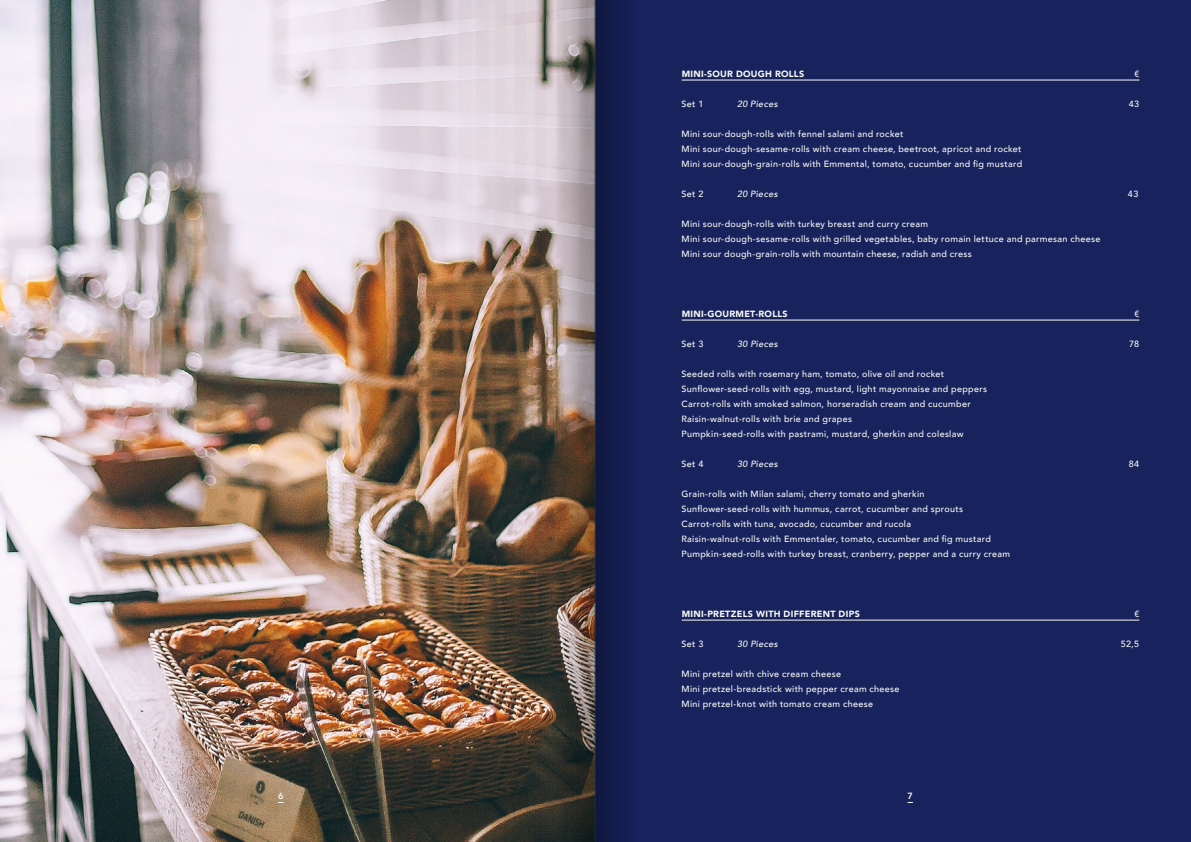
<style>
.page{position:relative;width:1191px;height:842px;background:#18225c}
.page>*{position:absolute;margin:0;border:0;box-sizing:border-box;transform-origin:0 0}
.t1{font:500 9px/15px "Avenir";letter-spacing:.035em;color:#f8fbf5}
.t2{font:900 9px "Avenir";letter-spacing:.03em;color:#f8fbf5}
.t3{font:italic 500 9px "Avenir";letter-spacing:.04em;color:#f8fbf5}
.t4{font:800 9px "Avenir";color:#f8fbf5}
</style>
<div class="page">
<img style="left:0;top:0;width:547px;height:842px">
<hr style="left:681px;top:80px;width:458px;height:1px;background:#f8fbf5">
<hr style="left:681px;top:320px;width:458px;height:1px;background:#f8fbf5">
<hr style="left:681px;top:620px;width:458px;height:1px;background:#f8fbf5">
<img style="left:547px;top:0;width:48px;height:842px">
<div style="left:595px;top:0;width:49px;height:842px;background:linear-gradient(to right,#10173e,#192360)"></div>
<hr style="left:595px;top:0;width:1px;height:842px;background:#122f45">
<p class="t2" style="left:681px;top:66px;width:124px">MINI-SOUR DOUGH ROLLS</p>
<p class="t1" style="left:1134px;top:66px;width:7px">€</p>
<p class="t1" style="left:681px;top:96px;width:23px">Set 1</p>
<p class="t3" style="left:737px;top:99px;width:42px">20 Pieces</p>
<p class="t1" style="left:1128px;top:96px;width:12px">43</p>
<p class="t1" style="left:681px;top:126px;width:342px">Mini sour-dough-rolls with fennel salami and rocket<br>Mini sour-dough-sesame-rolls with cream cheese, beetroot, apricot and rocket<br>Mini sour-dough-grain-rolls with Emmental, tomato, cucumber and fig mustard</p>
<p class="t1" style="left:681px;top:186px;width:23px">Set 2</p>
<p class="t3" style="left:737px;top:189px;width:42px">20 Pieces</p>
<p class="t1" style="left:1128px;top:186px;width:12px">43</p>
<p class="t1" style="left:681px;top:216px;width:420px">Mini sour-dough-rolls with turkey breast and curry cream<br>Mini sour-dough-sesame-rolls with grilled vegetables, baby romain lettuce and parmesan cheese<br>Mini sour dough-grain-rolls with mountain cheese, radish and cress</p>
<p class="t2" style="left:681px;top:306px;width:108px">MINI-GOURMET-ROLLS</p>
<p class="t1" style="left:1134px;top:306px;width:7px">€</p>
<p class="t1" style="left:681px;top:336px;width:23px">Set 3</p>
<p class="t3" style="left:737px;top:339px;width:42px">30 Pieces</p>
<p class="t1" style="left:1129px;top:336px;width:12px">78</p>
<p class="t1" style="left:681px;top:366px;width:307px">Seeded rolls with rosemary ham, tomato, olive oil and rocket Sunflower-seed-rolls with egg, mustard, light mayonnaise and peppers Carrot-rolls with smoked salmon, horseradish cream and cucumber Raisin-walnut-rolls with brie and grapes<br>Pumpkin-seed-rolls with pastrami, mustard, gherkin and coleslaw</p>
<p class="t1" style="left:681px;top:456px;width:23px">Set 4</p>
<p class="t3" style="left:737px;top:459px;width:42px">30 Pieces</p>
<p class="t1" style="left:1128px;top:456px;width:12px">84</p>
<p class="t1" style="left:681px;top:486px;width:330px">Grain-rolls with Milan salami, cherry tomato and gherkin Sunflower-seed-rolls with hummus, carrot, cucumber and sprouts Carrot-rolls with tuna, avocado, cucumber and rucola<br>Raisin-walnut-rolls with Emmentaler, tomato, cucumber and fig mustard Pumpkin-seed-rolls with turkey breast, cranberry, pepper and a curry cream</p>
<p class="t2" style="left:681px;top:606px;width:180px">MINI-PRETZELS WITH DIFFERENT DIPS</p>
<p class="t1" style="left:1134px;top:606px;width:7px">€</p>
<p class="t1" style="left:681px;top:636px;width:23px">Set 3</p>
<p class="t3" style="left:737px;top:639px;width:42px">30 Pieces</p>
<p class="t1" style="left:1121px;top:636px;width:20px">52,5</p>
<p class="t1" style="left:681px;top:666px;width:219px">Mini pretzel with chive cream cheese<br>Mini pretzel-breadstick with pepper cream cheese<br>Mini pretzel-knot with tomato cream cheese</p>
<p class="t4" style="left:278px;top:789px;width:7px">6</p>
<p class="t4" style="left:907px;top:789px;width:7px">7</p>
</div>
